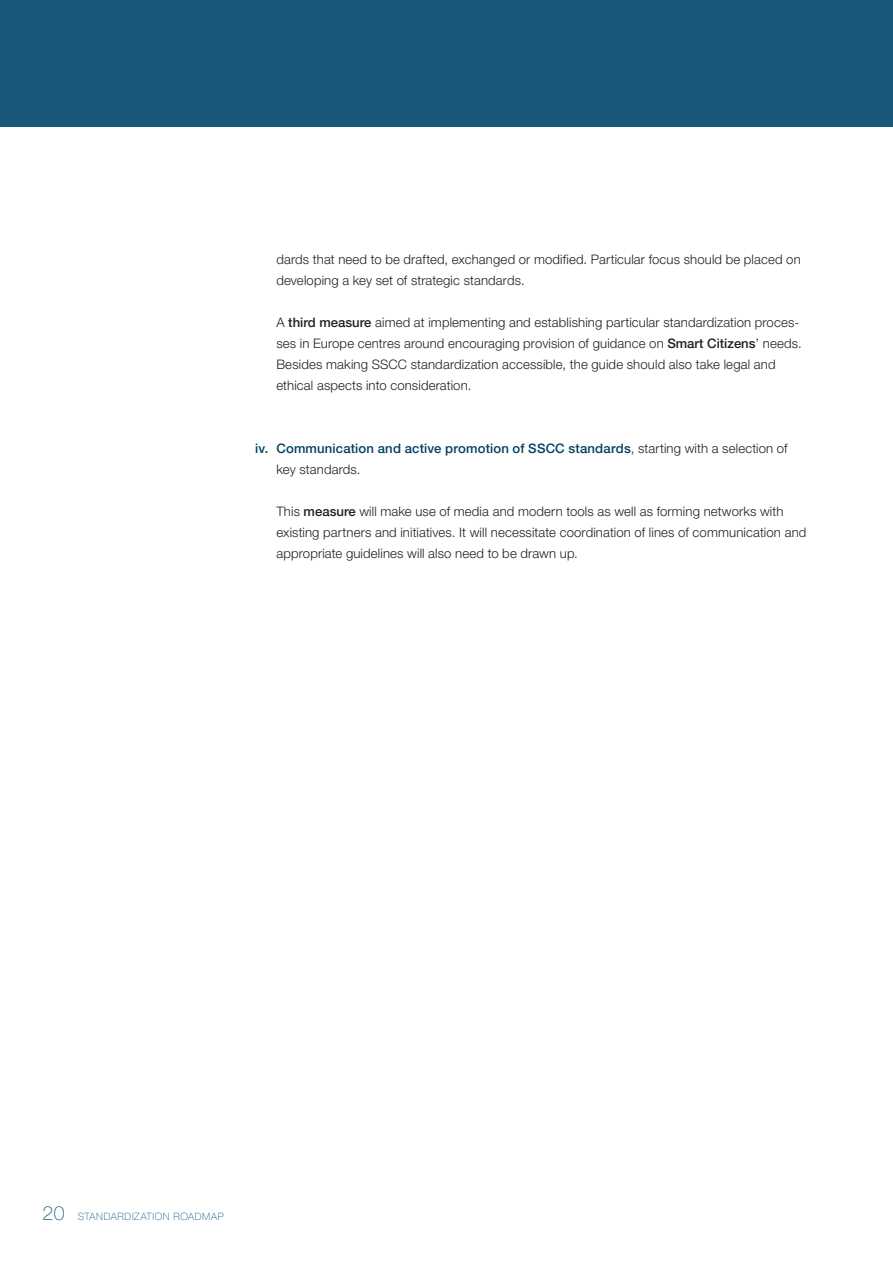
<style>
.page{position:relative;width:893px;height:1263px;background:#fff}
.page>*{position:absolute;margin:0;border:0;box-sizing:border-box;transform-origin:0 0}
.Copytext{font:300 13.2px/21px "Helvetica Neue LT Pro";letter-spacing:.01em;color:#231f20}
.Copytext-2{font:500 13.2px/21px "Helvetica Neue";letter-spacing:.01em;color:#004064}
.t1{font:100 10.2px "Helvetica Neue LT Pro";letter-spacing:.065em;color:#19587b}
.s1{font-family:"Helvetica Neue";font-weight:500}
.s2{font-family:"Helvetica Neue LT Pro";font-weight:300;color:#231f20}
.s3{font-family:"Helvetica Neue";font-size:19.5px}
</style>
<div class="page">
<div style="left:0;top:0;width:893px;height:126px;background:#19587b"></div>
<p class="Copytext" style="left:276px;top:249px;width:526px">dards that need to be drafted, exchanged or modified. Particular focus should be placed on developing a key set of strategic standards.</p>
<p class="Copytext" style="left:276px;top:312px;width:527px">A <span class="s1">third measure</span> aimed at implementing and establishing particular standardization proces&shy;ses in Europe centres around encouraging provision of guidance on <span class="s1">Smart Citizens</span>’ needs.<br>Besides making SSCC standardization accessible, the guide should also take legal and ethical aspects into consideration.</p>
<p class="Copytext-2" style="left:276px;top:438px;width:513px;text-indent:-21px">iv. Communication and active promotion of SSCC standards<span class="s2">, starting with a selection of key standards.</span></p>
<p class="Copytext" style="left:276px;top:501px;width:531px">This <span class="s1">measure</span> will make use of media and modern tools as well as forming networks with existing partners and initiatives. It will necessitate coordination of lines of communication and appropriate guidelines will also need to be drawn up.</p>
<p class="t1" style="left:43px;top:1210px;width:183px"><span class="s3">20</span> STANDARDIZATION ROADMAP</p>
</div>
